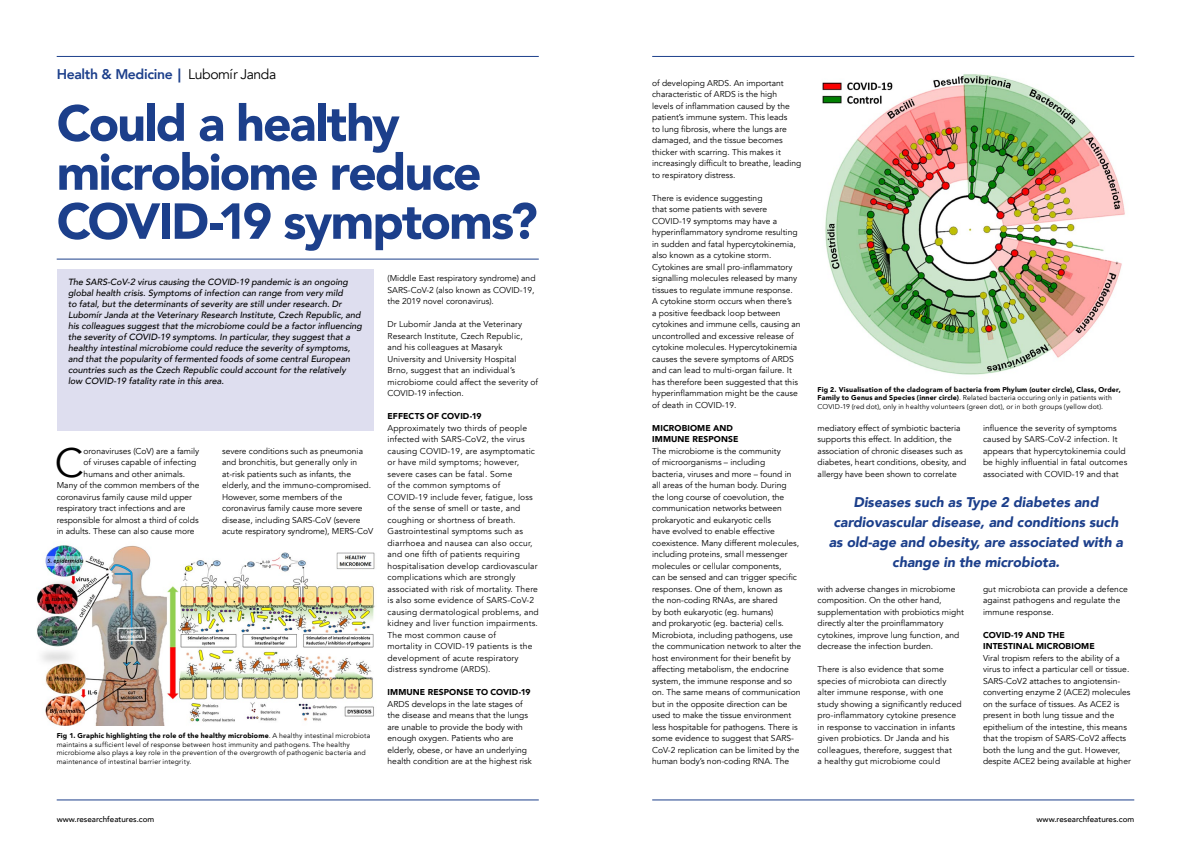
<style>
.page{position:relative;width:1191px;height:842px;background:#fff}
.page>*{position:absolute;margin:0;border:0;box-sizing:border-box;transform-origin:0 0}
.t1{font:900 50px/49px "Avenir";letter-spacing:-.04em;color:#1c3f8b}
.t2{font:41px "Avenir";color:#000}
.t3{font:italic 900 14px/20px "Avenir";color:#1c3f8b;text-align:center}
.t4{font:800 14px "Avenir";letter-spacing:-.025em;color:#1c3f8b}
.t5{font:italic 500 9px/11px "Avenir";color:#000}
.t6{font:8.5px/11.5px "Avenir";color:#000}
.t7{font:8.5px/11.5px "Avenir";letter-spacing:.02em;color:#000}
.t8{font:900 8.5px/11.5px "Avenir";letter-spacing:.015em;color:#000}
.t9{font:500 8px "Avenir";color:#000}
.t10{font:7px/8.5px "Avenir";letter-spacing:.02em;color:#000}
.s1{font-weight:900}
.s2{font-weight:400;color:#000}
</style>
<div class="page">
<hr style="left:57px;top:800px;width:482px;height:1px;background:#1c3f8b">
<hr style="left:652px;top:800px;width:482px;height:1px;background:#1c3f8b">
<hr style="left:652px;top:56px;width:482px;height:1px;background:#1c3f8b">
<hr style="left:57px;top:56px;width:482px;height:1px;background:#1c3f8b">
<hr style="left:57px;top:259px;width:482px;height:1px;background:#1c3f8b">
<div style="left:57px;top:270px;width:316px;height:161px;background:#dedeef"></div>
<img style="left:822px;top:74px;width:303px;height:301px">
<img style="left:37px;top:545px;width:338px;height:181px">
<h3 class="t4" style="left:57px;top:61px;width:221px">Health &amp; Medicine<span class="s1">︱</span><span class="s2">Lubomír Janda</span></h3>
<h1 class="t1" style="left:57px;top:98px;width:482px">Could a healthy microbiome reduce<br>COVID-19 symptoms?</h1>
<p class="t5" style="left:68px;top:276px;width:295px">The SARS-CoV-2 virus causing the COVID-19 pandemic is an ongoing global health crisis. Symptoms of infection can range from very mild<br>to fatal, but the determinants of severity are still under research. Dr Lubomír Janda at the Veterinary Research Institute, Czech Republic, and his colleagues suggest that the microbiome could be a factor influencing the severity of COVID-19 symptoms. In particular, they suggest that a healthy intestinal microbiome could reduce the severity of symptoms, and that the popularity of fermented foods of some central European countries such as the Czech Republic could account for the relatively low COVID-19 fatality rate in this area.</p>
<p class="t6" style="left:387px;top:273px;width:149px;text-align:justify">(Middle East respiratory syndrome) and SARS-CoV-2 (also known as COVID-19, the 2019 novel coronavirus).</p>
<p class="t6" style="left:387px;top:319px;width:152px">Dr Lubomír Janda at the Veterinary Research Institute, Czech Republic, and his colleagues at Masaryk University and University Hospital Brno, suggest that an individual’s microbiome could affect the severity of COVID-19 infection.</p>
<p class="t8" style="left:387px;top:410px;width:96px">EFFECTS OF COVID-19</p>
<p class="t7" style="left:387px;top:422px;width:153px">Approximately two thirds of people infected with SARS-CoV2, the virus causing COVID-19, are asymptomatic or have mild symptoms; however, severe cases can be fatal. Some<br>of the common symptoms of COVID-19 include fever, fatigue, loss of the sense of smell or taste, and coughing or shortness of breath.<br>Gastrointestinal symptoms such as diarrhoea and nausea can also occur, and one fifth of patients requiring hospitalisation develop cardiovascular complications which are strongly associated with risk of mortality. There is also some evidence of SARS-CoV-2 causing dermatological problems, and kidney and liver function impairments.<br>The most common cause of<br>mortality in COVID-19 patients is the development of acute respiratory distress syndrome (ARDS).</p>
<p class="t8" style="left:387px;top:686px;width:144px">IMMUNE RESPONSE TO COVID-19</p>
<p class="t6" style="left:387px;top:698px;width:146px">ARDS develops in the late stages of the disease and means that the lungs are unable to provide the body with enough oxygen. Patients who are elderly, obese, or have an underlying health condition are at the highest risk</p>
<h2 class="t2" style="left:55px;top:438px;width:30px">C</h2>
<p class="t6" style="left:84px;top:445px;width:117px">oronaviruses (CoV) are a family</p>
<p class="t6" style="left:222px;top:445px;width:153px">severe conditions such as pneumonia and bronchitis, but generally only in at-risk patients such as infants, the elderly, and the immuno-compromised.<br>However, some members of the coronavirus family cause more severe disease, including SARS-CoV (severe acute respiratory syndrome), MERS-CoV</p>
<p class="t6" style="left:84px;top:457px;width:114px">of viruses capable of infecting</p>
<p class="t6" style="left:84px;top:468px;width:103px">humans and other animals.</p>
<p class="t6" style="left:57px;top:480px;width:144px">Many of the common members of the</p>
<p class="t6" style="left:57px;top:491px;width:137px">coronavirus family cause mild upper</p>
<p class="t6" style="left:57px;top:503px;width:130px">respiratory tract infections and are</p>
<p class="t6" style="left:57px;top:514px;width:144px">responsible for almost a third of colds</p>
<p class="t6" style="left:57px;top:526px;width:139px">in adults. These can also cause more</p>
<p class="t10" style="left:57px;top:732px;width:315px"><span class="s1">Fig 1. Graphic highlighting the role of the healthy microbiome</span>. A healthy intestinal microbiota maintains a sufficient level of response between host immunity and pathogens. The healthy microbiome also plays a key role in the prevention of the overgrowth of pathogenic bacteria and maintenance of intestinal barrier integrity.</p>
<p class="t6" style="left:652px;top:77px;width:151px">of developing ARDS. An important characteristic of ARDS is the high<br>levels of inflammation caused by the patient’s immune system. This leads<br>to lung fibrosis, where the lungs are damaged, and the tissue becomes thicker with scarring. This makes it increasingly difficult to breathe, leading to respiratory distress.</p>
<p class="t6" style="left:652px;top:192px;width:150px">There is evidence suggesting<br>that some patients with severe COVID-19 symptoms may have a hyperinflammatory syndrome resulting in sudden and fatal hypercytokinemia, also known as a cytokine storm.<br>Cytokines are small pro-inflammatory signalling molecules released by many tissues to regulate immune response.<br>A cytokine storm occurs when there’s<br>a positive feedback loop between cytokines and immune cells, causing an uncontrolled and excessive release of cytokine molecules. Hypercytokinemia causes the severe symptoms of ARDS and can lead to multi-organ failure. It has therefore been suggested that this hyperinflammation might be the cause of death in COVID-19.</p>
<p class="t8" style="left:652px;top:422px;width:88px">MICROBIOME AND<br>IMMUNE RESPONSE</p>
<p class="t6" style="left:652px;top:445px;width:151px">The microbiome is the community<br>of microorganisms – including<br>bacteria, viruses and more – found in all areas of the human body. During<br>the long course of coevolution, the communication networks between prokaryotic and eukaryotic cells<br>have evolved to enable effective coexistence. Many different molecules, including proteins, small messenger molecules or cellular components,<br>can be sensed and can trigger specific responses. One of them, known as<br>the non-coding RNAs, are shared<br>by both eukaryotic (eg. humans)<br>and prokaryotic (eg. bacteria) cells.<br>Microbiota, including pathogens, use the communication network to alter the host environment for their benefit by affecting metabolism, the endocrine system, the immune response and so on. The same means of communication but in the opposite direction can be used to make the tissue environment less hospitable for pathogens. There is some evidence to suggest that SARS-CoV-2 replication can be limited by the human body’s non-coding RNA. The</p>
<p class="t10" style="left:817px;top:385px;width:305px"><span class="s1">Fig 2. Visualisation of the cladogram of bacteria from Phylum (outer circle), Class, Order,<br>Family to Genus and Species (inner circle)</span>. Related bacteria occuring only in patients with<br>COVID-19 (red dot), only in healthy volunteers (green dot), or in both groups (yellow dot).</p>
<p class="t6" style="left:817px;top:422px;width:150px">mediatory effect of symbiotic bacteria supports this effect. In addition, the association of chronic diseases such as diabetes, heart conditions, obesity, and allergy have been shown to correlate</p>
<p class="t6" style="left:983px;top:422px;width:146px">influence the severity of symptoms caused by SARS-CoV-2 infection. It appears that hypercytokinemia could be highly influential in fatal outcomes associated with COVID-19 and that</p>
<h3 class="t3" style="left:828px;top:492px;width:296px">Diseases such as Type 2 diabetes and cardiovascular disease, and conditions such as old-age and obesity, are associated with a change in the microbiota.</h3>
<p class="t6" style="left:817px;top:583px;width:148px">with adverse changes in microbiome composition. On the other hand, supplementation with probiotics might directly alter the proinflammatory cytokines, improve lung function, and decrease the infection burden.</p>
<p class="t6" style="left:817px;top:664px;width:146px">There is also evidence that some species of microbiota can directly alter immune response, with one study showing a significantly reduced pro-inflammatory cytokine presence in response to vaccination in infants given probiotics. Dr Janda and his colleagues, therefore, suggest that<br>a healthy gut microbiome could</p>
<p class="t6" style="left:983px;top:583px;width:146px">gut microbiota can provide a defence against pathogens and regulate the immune response.</p>
<p class="t8" style="left:983px;top:629px;width:113px">COVID-19 AND THE<br>INTESTINAL MICROBIOME</p>
<p class="t6" style="left:983px;top:652px;width:149px">Viral tropism refers to the ability of a virus to infect a particular cell or tissue.<br>SARS-CoV2 attaches to angiotensin&shy;converting enzyme 2 (ACE2) molecules on the surface of tissues. As ACE2 is present in both lung tissue and the epithelium of the intestine, this means that the tropism of SARS-CoV2 affects both the lung and the gut. However, despite ACE2 being available at higher</p>
<p class="t9" style="left:57px;top:812px;width:99px">www.researchfeatures.com</p>
<p class="t9" style="left:1036px;top:812px;width:99px">www.researchfeatures.com</p>
</div>
